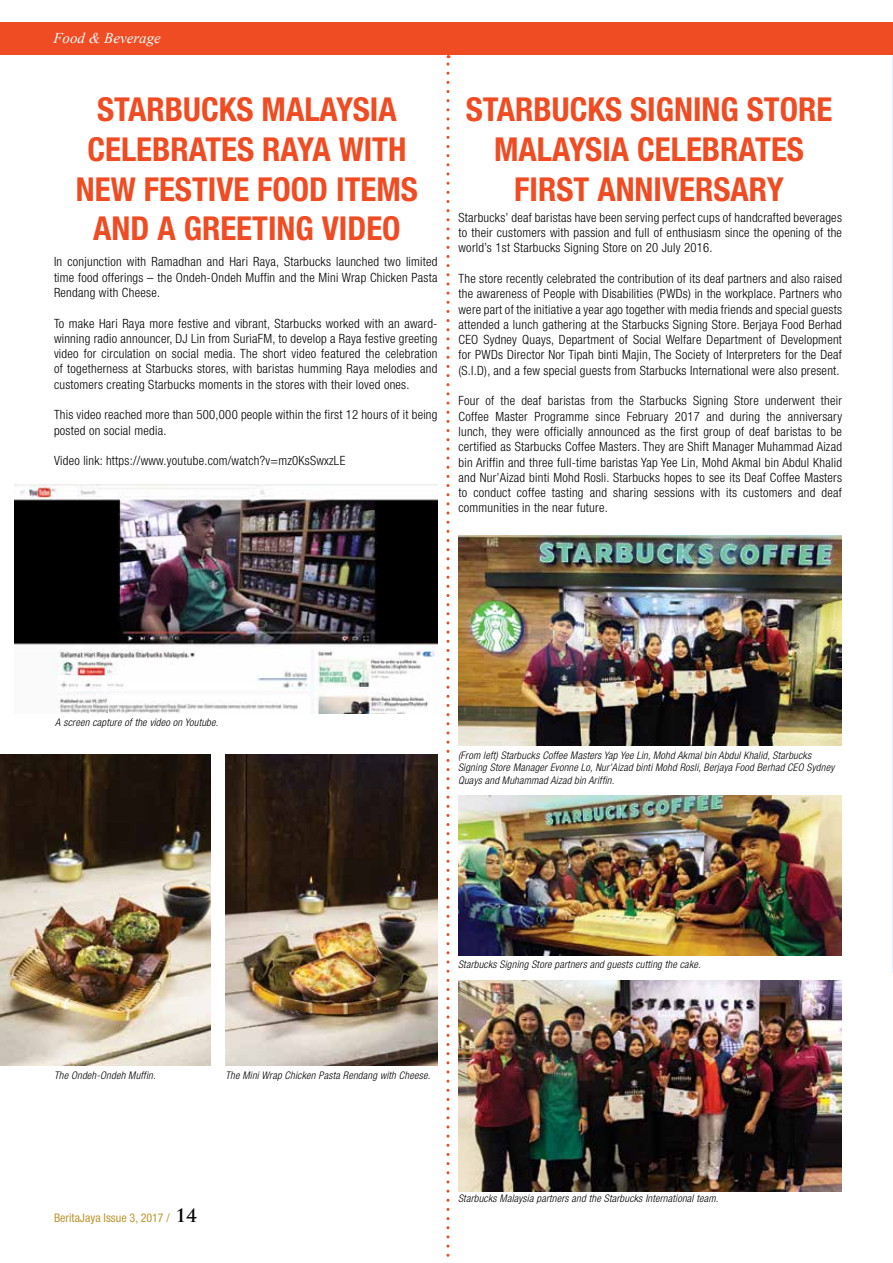
<style>
.page{position:relative;width:893px;height:1263px;background:#fff}
.page>*{position:absolute;margin:0;border:0;box-sizing:border-box;transform-origin:0 0}
.t1{font:700 condensed 33px "Helvetica Neue LT Std";color:#f04c23}
.t2{font:italic 15px "Times New Roman";color:#fff}
.t3{font:300 condensed 12.75px/15.3px "Helvetica Neue LT Std";letter-spacing:.02em;color:#000;text-align:justify}
.t4{font:condensed 12px "Helvetica Neue LT Std";color:#bc9632}
.t5{font:italic 300 condensed 10.5px/12.6px "Helvetica Neue LT Std";letter-spacing:.02em;color:#000}
.s1{font-family:"Trajan Pro";font-weight:700;font-stretch:normal;font-size:18px;color:#000}
</style>
<div class="page">
<hr style="left:892px;top:47px;width:1px;height:925px;background:#e1f4fd">
<div style="left:0;top:22px;width:893px;height:32px;background:#f04c23"></div>
<img style="left:15px;top:485px;width:422px;height:228px">
<img style="left:0;top:755px;width:211px;height:310px">
<img style="left:225px;top:755px;width:212px;height:310px">
<svg style="left:446px;top:55px;width:3px;height:1202px"></svg>
<img style="left:458px;top:535px;width:383px;height:211px">
<img style="left:458px;top:795px;width:383px;height:161px">
<img style="left:458px;top:981px;width:383px;height:210px">
<p class="t2" style="left:53px;top:28px;width:109px">Food &amp; Beverage</p>
<h1 class="t1" style="left:97px;top:90px;width:36px">STARBUC</h1>
<h1 class="t1" style="left:219px;top:90px;width:61px">KS MALAYSIA</h1>
<h1 class="t1" style="left:87px;top:129px;width:18px">CELEBRATES</h1>
<h1 class="t1" style="left:262px;top:129px;width:37px">RAYA</h1>
<h1 class="t1" style="left:339px;top:129px;width:18px">WITH</h1>
<h1 class="t1" style="left:76px;top:169px;width:21px">NEW</h1>
<h1 class="t1" style="left:144px;top:169px;width:15px">FESTI</h1>
<h1 class="t1" style="left:216px;top:169px;width:59px">VE FOOD</h1>
<h1 class="t1" style="left:336px;top:169px;width:82px">ITEMS</h1>
<h1 class="t1" style="left:93px;top:208px;width:20px">AND</h1>
<h1 class="t1" style="left:157px;top:208px;width:44px">AGREETING</h1>
<h1 class="t1" style="left:322px;top:208px;width:33px">VIDEO</h1>
<p class="t3" style="left:54px;top:254px;width:385px">In conjunction with Ramadhan and Hari Raya, Starbucks launched two limited time food offerings – the Ondeh-Ondeh Muffin and the Mini Wrap Chicken Pasta Rendang with Cheese.</p>
<p class="t3" style="left:54px;top:315px;width:385px">To make Hari Raya more festive and vibrant, Starbucks worked with an award&shy;winning radio announcer, DJ Lin from SuriaFM, to develop a Raya festive greeting video for circulation on social media. The short video featured the celebration of togetherness at Starbucks stores, with baristas humming Raya melodies and customers creating Starbucks moments in the stores with their loved ones.</p>
<p class="t3" style="left:54px;top:407px;width:385px">This video reached more than 500,000 people within the first 12 hours of it being posted on social media.</p>
<p class="t3" style="left:54px;top:453px;width:293px">Video link: https://www.youtube.com/watch?v=mz0KsSwxzLE</p>
<h1 class="t1" style="left:466px;top:90px;width:19px">STARBUC</h1>
<h1 class="t1" style="left:587px;top:90px;width:59px">KS SIGNING</h1>
<h1 class="t1" style="left:747px;top:90px;width:18px">STORE</h1>
<h1 class="t1" style="left:494px;top:129px;width:42px">MALAYSIA</h1>
<h1 class="t1" style="left:637px;top:129px;width:18px">CELEBRATES</h1>
<h1 class="t1" style="left:514px;top:169px;width:16px">FIRST</h1>
<h1 class="t1" style="left:597px;top:169px;width:17px">ANNI</h1>
<h1 class="t1" style="left:662px;top:169px;width:36px">VERSARY</h1>
<p class="t3" style="left:458px;top:209px;width:385px">Starbucks’ deaf baristas have been serving perfect cups of handcrafted beverages to their customers with passion and full of enthusiasm since the opening of the world’s 1st Starbucks Signing Store on 20 July 2016.</p>
<p class="t3" style="left:458px;top:271px;width:385px">The store recently celebrated the contribution of its deaf partners and also raised the awareness of People with Disabilities (PWDs) in the workplace. Partners who were part of the initiative a year ago together with media friends and special guests attended a lunch gathering at the Starbucks Signing Store. Berjaya Food Berhad CEO Sydney Quays, Department of Social Welfare Department of Development for PWDs Director Nor Tipah binti Majin, The Society of Interpreters for the Deaf (S.I.D), and a few special guests from Starbucks International were also present.</p>
<p class="t3" style="left:458px;top:393px;width:385px">Four of the deaf baristas from the Starbucks Signing Store underwent their Coffee Master Programme since February 2017 and during the anniversary lunch, they were officially announced as the first group of deaf baristas to be certified as Starbucks Coffee Masters. They are Shift Manager Muhammad Aizad bin Ariffin and three full-time baristas Yap Yee Lin, Mohd Akmal bin Abdul Khalid and Nur’Aizad binti Mohd Rosli. Starbucks hopes to see its Deaf Coffee Masters to conduct coffee tasting and sharing sessions with its customers and deaf communities in the near future.</p>
<p class="t5" style="left:55px;top:716px;width:165px">A screen capture of the video on Youtube.</p>
<p class="t5" style="left:458px;top:749px;width:378px">(From left) Starbucks Coffee Masters Yap Yee Lin, Mohd Akmal bin Abdul Khalid, Starbucks<br>Signing Store Manager Evonne Lo, Nur’Aizad binti Mohd Rosli, Berjaya Food Berhad CEO Sydney<br>Quays and Muhammad Aizad bin Ariffin.</p>
<p class="t5" style="left:458px;top:958px;width:244px">Starbucks Signing Store partners and guests cutting the cake.</p>
<p class="t5" style="left:54px;top:1069px;width:103px">The Ondeh-Ondeh Muffin.</p>
<p class="t5" style="left:225px;top:1069px;width:206px">The Mini Wrap Chicken Pasta Rendang with Cheese.</p>
<p class="t4" style="left:54px;top:1211px;width:145px">BeritaJaya Issue 3, 2017 / <span class="s1">14</span></p>
<p class="t5" style="left:458px;top:1192px;width:262px">Starbucks Malaysia partners and the Starbucks International team.</p>
</div>
